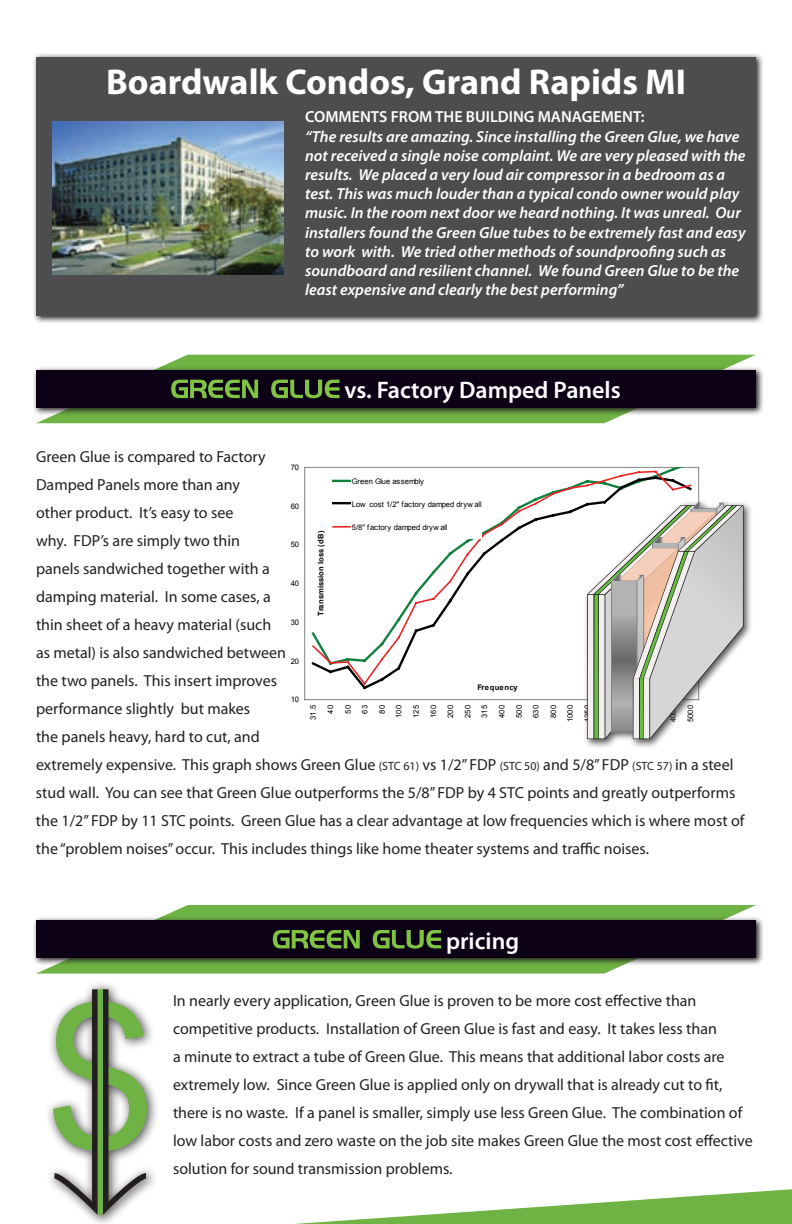
<style>
.page{position:relative;width:792px;height:1224px;background:#fff}
.page>*{position:absolute;margin:0;border:0;box-sizing:border-box;transform-origin:0 0}
.t1{font:700 36px "Myriad Pro";color:#fff}
.t2{font:600 24px "Myriad Pro";color:#fff}
.t3{font:16px/28px "Myriad Pro";color:#231f20}
.t4{font:italic 600 16px/19.2px "Myriad Pro";color:#fff}
.t5{font:600 16px "Myriad Pro";color:#fff}
.t6{font:7.6px/16.8px "Arial";letter-spacing:-.01em;color:#020304}
.t7{font:700 7.6px "Arial";letter-spacing:-.005em;color:#020304}
.t8{font:700 7.6px "Arial";letter-spacing:.02em;color:#020304}
.s1{font-size:12px}
</style>
<div class="page">
<svg style="left:36px;top:905px;width:720px;height:69px;fill:#6fb344"></svg>
<svg style="left:37px;top:355px;width:718px;height:68px;fill:#6fb344"></svg>
<svg style="left:295px;top:1189px;width:497px;height:35px"></svg>
<svg style="left:33px;top:916px;width:730px;height:51px;background:#789e5f"></svg>
<div style="left:36px;top:920px;width:720px;height:38px;background:#0d0116"></div>
<svg style="left:273px;top:930px;width:87px;height:18px"></svg>
<svg style="left:373px;top:930px;width:68px;height:19px"></svg>
<svg style="left:33px;top:366px;width:730px;height:50px;background:#769b5e"></svg>
<div style="left:36px;top:370px;width:720px;height:38px;background:#0d0116"></div>
<svg style="left:171px;top:380px;width:87px;height:18px"></svg>
<svg style="left:271px;top:380px;width:69px;height:18px"></svg>
<svg style="left:33px;top:54px;width:730px;height:269px;background:#bbb9ba"></svg>
<div style="left:36px;top:57px;width:720px;height:259px;background:#4d4d4f"></div>
<img style="left:53px;top:122px;width:231px;height:152px">
<div style="left:43px;top:979px;width:115px;height:245px;background:#231f20;opacity:.75"></div>
<svg style="left:53px;top:989px;width:94px;height:226px"></svg>
<svg style="left:304px;top:467px;width:395px;height:233px"></svg>
<svg style="left:311px;top:469px;width:381px;height:217px"></svg>
<div style="left:314px;top:525px;width:14px;height:93px;background:#fff"></div>
<div style="left:330px;top:470px;width:152px;height:69px;background:#fff"></div>
<svg style="left:333px;top:480px;width:17px;height:2px"></svg>
<svg style="left:333px;top:502px;width:17px;height:2px"></svg>
<svg style="left:333px;top:526px;width:17px;height:2px"></svg>
<div style="left:583px;top:499px;width:170px;height:250px;background:#231f20;opacity:.75"></div>
<svg style="left:587px;top:502px;width:157px;height:237px"></svg>
<h1 class="t1" style="left:106px;top:58px;width:581px">Boardwalk Condos, Grand Rapids MI</h1>
<p class="t5" style="left:305px;top:107px;width:341px">COMMENTS FROM THE BUILDING MANAGEMENT:</p>
<p class="t4" style="left:305px;top:126px;width:442px">“The results are amazing. Since installing the Green Glue, we have not received a single noise complaint. We are very pleased with the results. We placed a very loud air compressor in a bedroom as a test. This was much louder than a typical condo owner would play music. In the room next door we heard nothing. It was unreal. Our installers found the Green Glue tubes to be extremely fast and easy to work with. We tried other methods of soundproofing such as soundboard and resilient channel. We found Green Glue to be the least expensive and clearly the best performing”</p>
<h2 class="t2" style="left:344px;top:375px;width:278px">vs. Factory Damped Panels</h2>
<p class="t3" style="left:36px;top:442px;width:710px">Green Glue is compared to Factory<br>Damped Panels more than any<br>other product. It’s easy to see<br>why. FDP’s are simply two thin<br>panels sandwiched together with a<br>damping material. In some cases, a<br>thin sheet of a heavy material (such<br>as metal) is also sandwiched between<br>the two panels. This insert improves<br>performance slightly but makes<br>the panels heavy, hard to cut, and<br>extremely expensive. This graph shows Green Glue <span class="s1">(STC 61)</span> vs 1/2” FDP <span class="s1">(STC 50)</span> and 5/8” FDP <span class="s1">(STC 57)</span> in a steel stud wall. You can see that Green Glue outperforms the 5/8” FDP by 4 STC points and greatly outperforms the 1/2” FDP by 11 STC points. Green Glue has a clear advantage at low frequencies which is where most of the “problem noises” occur. This includes things like home theater systems and traffic noises.</p>
<p class="t6" style="left:291px;top:459px;width:10px">70</p>
<p class="t6" style="left:352px;top:473px;width:74px">Green Glue assembly</p>
<p class="t6" style="left:352px;top:496px;width:131px">Low cost 1/2" factory damped dryw all</p>
<p class="t6" style="left:352px;top:519px;width:97px">5/8" factory damped dryw all</p>
<p class="t6" style="left:291px;top:498px;width:10px">60</p>
<p class="t7" style="left:316px;top:616px;width:87px;rotate:-90deg">Transmission loss (dB)</p>
<p class="t6" style="left:291px;top:536px;width:10px">50</p>
<p class="t6" style="left:291px;top:575px;width:10px">40</p>
<p class="t6" style="left:291px;top:614px;width:10px">30</p>
<p class="t6" style="left:291px;top:653px;width:10px">20</p>
<p class="t8" style="left:477px;top:682px;width:42px">Frequency</p>
<p class="t6" style="left:291px;top:691px;width:10px">10</p>
<p class="t6" style="left:305px;top:720px;width:16px;rotate:-90deg">31.5</p>
<p class="t6" style="left:322px;top:714px;width:10px;rotate:-90deg">40</p>
<p class="t6" style="left:340px;top:714px;width:10px;rotate:-90deg">50<br>63</p>
<p class="t6" style="left:374px;top:718px;width:14px;text-align:center;rotate:-90deg">80<br>100</p>
<p class="t6" style="left:408px;top:718px;width:14px;rotate:-90deg">125</p>
<p class="t6" style="left:425px;top:718px;width:14px;rotate:-90deg">160<br>200</p>
<p class="t6" style="left:459px;top:718px;width:14px;rotate:-90deg">250<br>315</p>
<p class="t6" style="left:494px;top:718px;width:14px;rotate:-90deg">400</p>
<p class="t6" style="left:511px;top:718px;width:14px;rotate:-90deg">500<br>630</p>
<p class="t6" style="left:545px;top:722px;width:18px;text-align:center;rotate:-90deg">800<br>1000</p>
<p class="t6" style="left:579px;top:722px;width:18px;rotate:-90deg">1250</p>
<p class="t6" style="left:665px;top:722px;width:18px;rotate:-90deg">4000</p>
<p class="t6" style="left:682px;top:722px;width:18px;rotate:-90deg">5000</p>
<h2 class="t2" style="left:446px;top:925px;width:75px">pricing</h2>
<p class="t3" style="left:173px;top:986px;width:581px">In nearly every application, Green Glue is proven to be more cost effective than competitive products. Installation of Green Glue is fast and easy. It takes less than<br>a minute to extract a tube of Green Glue. This means that additional labor costs are extremely low. Since Green Glue is applied only on drywall that is already cut to fit, there is no waste. If a panel is smaller, simply use less Green Glue. The combination of low labor costs and zero waste on the job site makes Green Glue the most cost effective solution for sound transmission problems.</p>
</div>
